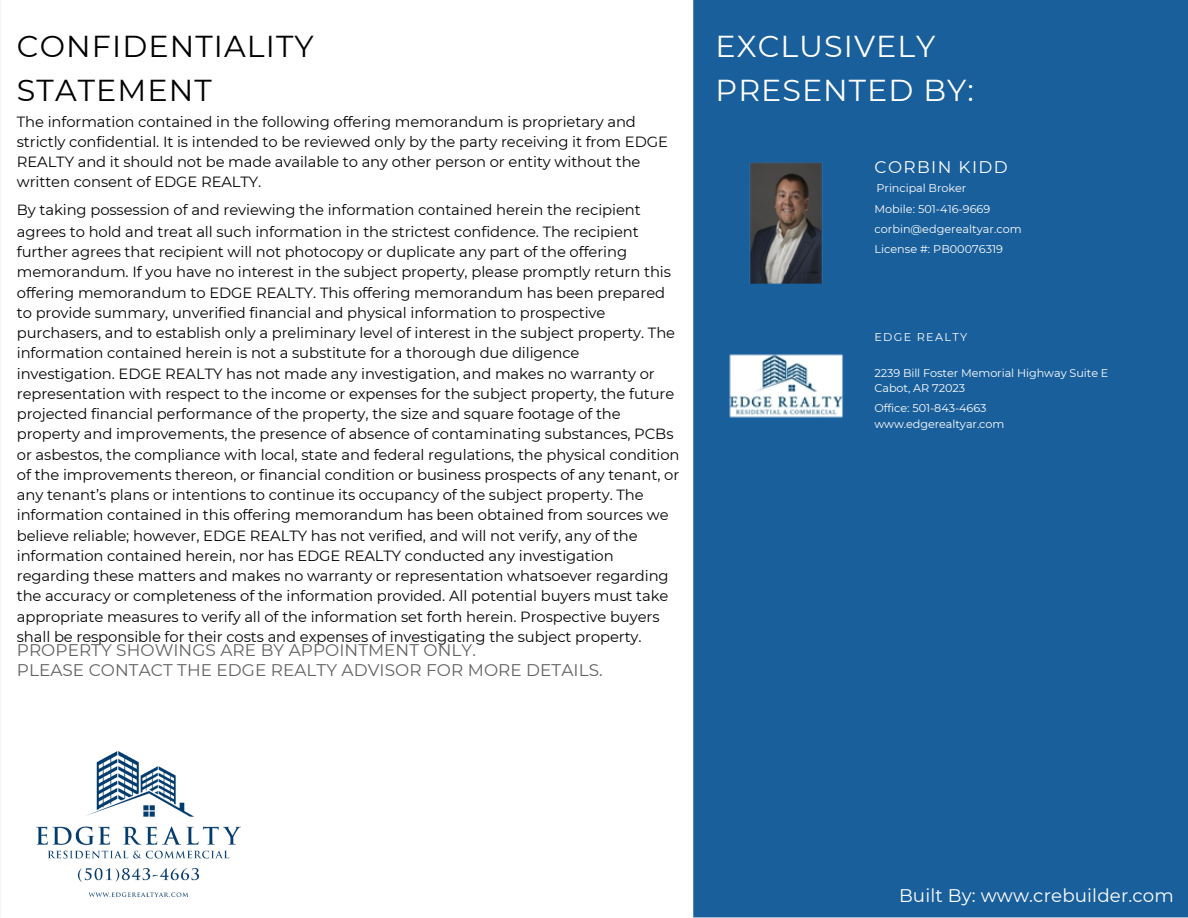
<style>
.page{position:relative;width:1188px;height:918px;background:#fff}
.page>*{position:absolute;margin:0;border:0;box-sizing:border-box;transform-origin:0 0}
.t1{font:30.15px/43.8px "Montserrat";letter-spacing:.035em;color:#000}
.t2{font:30.15px/43.8px "Montserrat";letter-spacing:.035em;color:#fff}
.t3{font:18.3px "Montserrat";letter-spacing:.005em;color:#fff}
.t4{font:16.8px/19.2px "Montserrat";letter-spacing:.005em;color:#626262}
.t5{font:16.8px "Montserrat";letter-spacing:.085em;color:#fff}
.t6{font:14.7px/20.2px "Montserrat";letter-spacing:-.005em;color:#040404}
.t7{font:11.25px/20.2px "Montserrat";letter-spacing:-.005em;color:#fff}
.t8{font:11.25px "Montserrat";letter-spacing:.115em;color:#fff}
</style>
<div class="page">
<img style="left:36px;top:0;width:1152px;height:918px">
<img style="left:731px;top:162px;width:110px;height:123px;border-radius:4px">
<img style="left:726px;top:326px;width:120px;height:120px;border-radius:4px">
<img style="left:37px;top:751px;width:203px;height:146px">
<p class="t1" style="left:17px;top:24px;width:298px">CONFIDENTIALITY<br>STATEMENT</p>
<p class="t6" style="left:17px;top:111px;width:653px">The information contained in the following offering memorandum is proprietary and strictly confidential. It is intended to be reviewed only by the party receiving it from EDGE REALTY and it should not be made available to any other person or entity without the written consent of EDGE REALTY.</p>
<p class="t6" style="left:17px;top:200px;width:664px">By taking possession of and reviewing the information contained herein the recipient agrees to hold and treat all such information in the strictest confidence. The recipient further agrees that recipient will not photocopy or duplicate any part of the offering memorandum. If you have no interest in the subject property, please promptly return this offering memorandum to EDGE REALTY. This offering memorandum has been prepared to provide summary, unverified financial and physical information to prospective purchasers, and to establish only a preliminary level of interest in the subject property. The information contained herein is not a substitute for a thorough due diligence investigation. EDGE REALTY has not made any investigation, and makes no warranty or representation with respect to the income or expenses for the subject property, the future projected financial performance of the property, the size and square footage of the property and improvements, the presence of absence of contaminating substances, PCBs or asbestos, the compliance with local, state and federal regulations, the physical condition of the improvements thereon, or financial condition or business prospects of any tenant, or any tenant’s plans or intentions to continue its occupancy of the subject property. The information contained in this offering memorandum has been obtained from sources we believe reliable; however, EDGE REALTY has not verified, and will not verify, any of the information contained herein, nor has EDGE REALTY conducted any investigation regarding these matters and makes no warranty or representation whatsoever regarding the accuracy or completeness of the information provided. All potential buyers must take appropriate measures to verify all of the information set forth herein. Prospective buyers shall be responsible for their costs and expenses of investigating the subject property.</p>
<p class="t4" style="left:17px;top:641px;width:587px">PROPERTY SHOWINGS ARE BY APPOINTMENT ONLY.<br>PLEASE CONTACT THE EDGE REALTY ADVISOR FOR MORE DETAILS.</p>
<h1 class="t2" style="left:716px;top:24px;width:260px">EXCLUSIVELY<br>PRESENTED BY:</h1>
<p class="t5" style="left:874px;top:157px;width:135px">CORBIN KIDD</p>
<h2 class="t7" style="left:877px;top:177px;width:91px">Principal Broker</h2>
<p class="t7" style="left:874px;top:198px;width:149px">Mobile: 501-416-9669 corbin@edgerealtyar.com<br>License #: PB00076319</p>
<p class="t8" style="left:874px;top:330px;width:94px">EDGE REALTY</p>
<p class="t7" style="left:874px;top:366px;width:235px;line-height:14.7px">2239 Bill Foster Memorial Highway Suite E<br>Cabot, AR 72023</p>
<p class="t7" style="left:874px;top:398px;width:114px">Office: 501-843-4663</p>
<h5 class="t7" style="left:874px;top:413px;width:131px">www.edgerealtyar.com</h5>
<p class="t3" style="left:899px;top:884px;width:276px">Built By: www.crebuilder.com</p>
</div>
